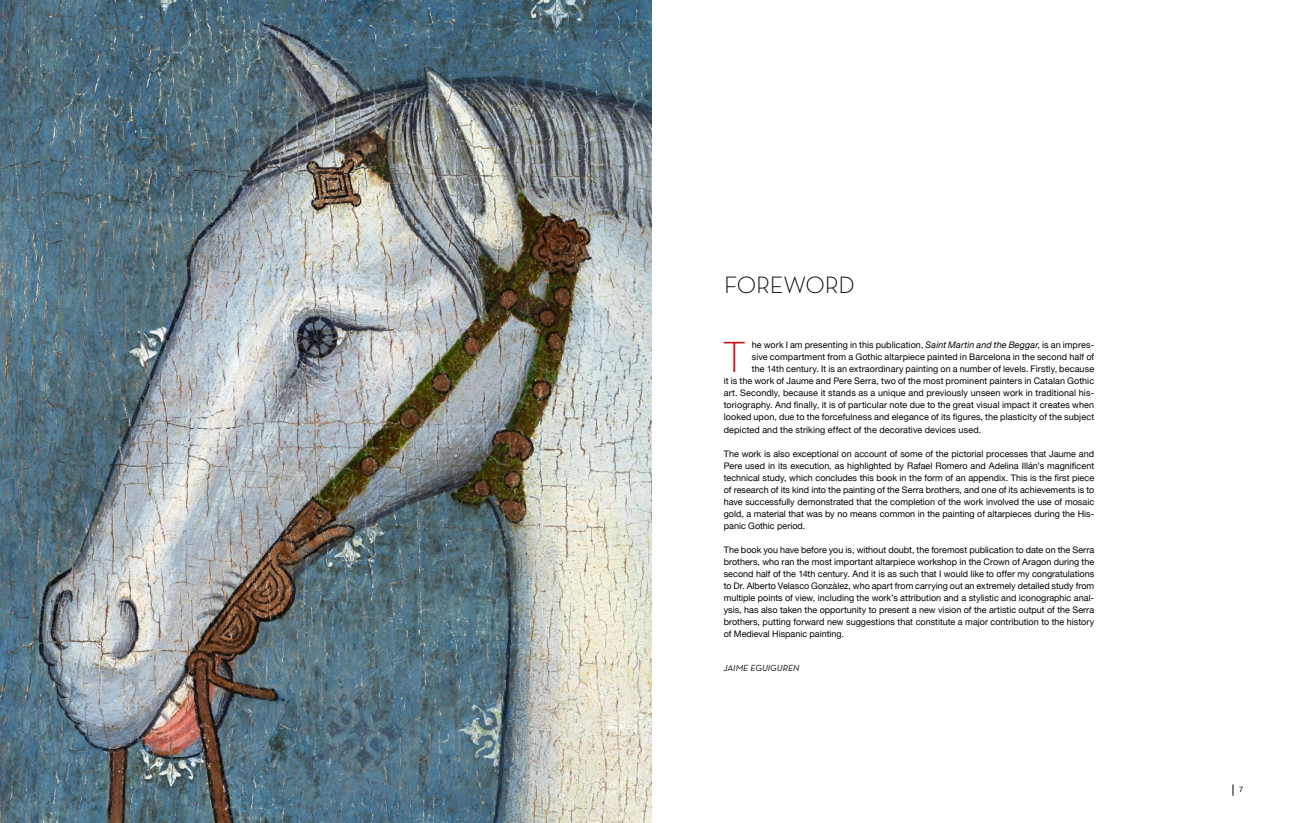
<style>
.page{position:relative;width:1304px;height:823px;background:#fff}
.page>*{position:absolute;margin:0;border:0;box-sizing:border-box;transform-origin:0 0}
.TEXTO_GENERAL{font:300 44.3px "Neutra Text";color:#cc1216}
.t1{font:300 24px "Neutra Text";letter-spacing:-.015em;color:#000}
.TEXTO_GENERAL-2{font:9px/12px "Helvetica Neue";letter-spacing:.01em;color:#000;text-align:justify}
.t2{font:italic 9px "Neutra Text";color:#000}
.t3{font:7.5px "Helvetica Neue";color:#000}
.s1{font-style:italic}
</style>
<div class="page">
<img style="left:0;top:0;width:652px;height:822px">
<p class="t1" style="left:724px;top:270px;width:132px">FOREWORD</p>
<p class="TEXTO_GENERAL" style="left:722px;top:330px;width:25px">T</p>
<p class="TEXTO_GENERAL-2" style="left:752px;top:339px;width:344px">he work I am presenting in this publication, <span class="s1">Saint Martin and the Beggar</span>, is an impres-</p>
<p class="TEXTO_GENERAL-2" style="left:752px;top:351px;width:344px">sive compartment from a Gothic altarpiece painted in Barcelona in the second half of</p>
<p class="TEXTO_GENERAL-2" style="left:752px;top:363px;width:344px">the 14th century. It is an extraordinary painting on a number of levels. Firstly, because</p>
<p class="TEXTO_GENERAL-2" style="left:724px;top:375px;width:372px">it is the work of Jaume and Pere Serra, two of the most prominent painters in Catalan Gothic</p>
<p class="TEXTO_GENERAL-2" style="left:724px;top:387px;width:372px">art. Secondly, because it stands as a unique and previously unseen work in traditional his-</p>
<p class="TEXTO_GENERAL-2" style="left:724px;top:399px;width:372px">toriography. And finally, it is of particular note due to the great visual impact it creates when</p>
<p class="TEXTO_GENERAL-2" style="left:724px;top:411px;width:372px">looked upon, due to the forcefulness and elegance of its figures, the plasticity of the subject</p>
<p class="TEXTO_GENERAL-2" style="left:724px;top:423px;width:259px">depicted and the striking effect of the decorative devices used.</p>
<p class="TEXTO_GENERAL-2" style="left:724px;top:447px;width:372px">The work is also exceptional on account of some of the pictorial processes that Jaume and Pere used in its execution, as highlighted by Rafael Romero and Adelina Illán’s magnificent technical study, which concludes this book in the form of an appendix. This is the first piece of research of its kind into the painting of the Serra brothers, and one of its achievements is to have successfully demonstrated that the completion of the work involved the use of mosaic gold, a material that was by no means common in the painting of altarpieces during the His&shy;panic Gothic period.</p>
<p class="TEXTO_GENERAL-2" style="left:724px;top:543px;width:372px">The book you have before you is, without doubt, the foremost publication to date on the Serra brothers, who ran the most important altarpiece workshop in the Crown of Aragon during the second half of the 14th century. And it is as such that I would like to offer my congratulations to Dr. Alberto Velasco Gonzàlez, who apart from carrying out an extremely detailed study from multiple points of view, including the work’s attribution and a stylistic and iconographic anal&shy;ysis, has also taken the opportunity to present a new vision of the artistic output of the Serra brothers, putting forward new suggestions that constitute a major contribution to the history of Medieval Hispanic painting.</p>
<p class="t2" style="left:724px;top:662px;width:77px">JAIME EGUIGUREN</p>
<p class="t3" style="left:1239px;top:783px;width:6px">7</p>
</div>
